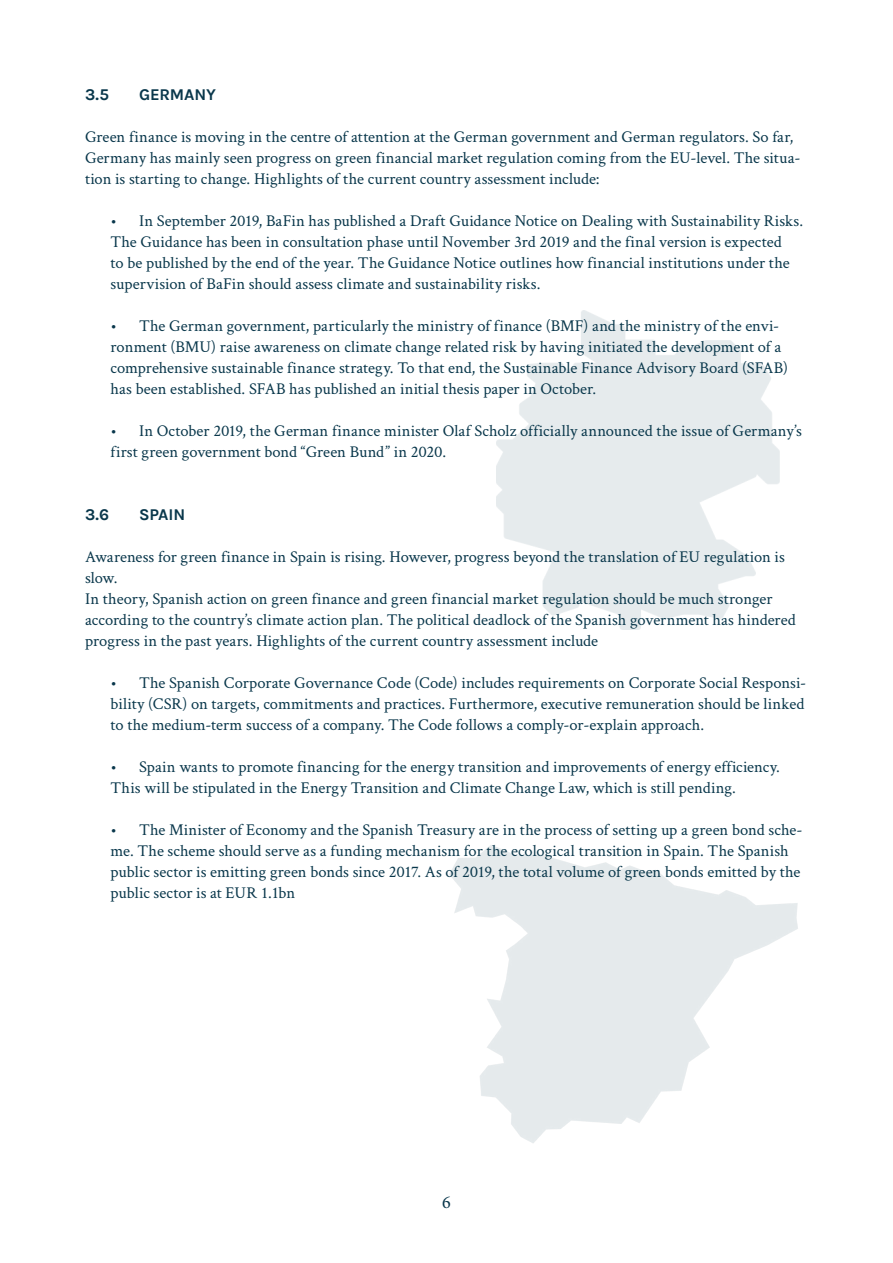
<style>
.page{position:relative;width:893px;height:1263px;background:#fff}
.page>*{position:absolute;margin:0;border:0;box-sizing:border-box;transform-origin:0 0}
.t1{font:18px "Minion Pro";color:#09374b}
.t2{font:16.5px/21px "Crimson Text";letter-spacing:.005em;color:#09374b}
.t3{font:700 16.5px "Karla";letter-spacing:-.01em;color:#09374b}
</style>
<div class="page">
<p class="t3" style="left:85px;top:85px;width:25px">3.5</p>
<p class="t3" style="left:139px;top:85px;width:79px">GERMANY</p>
<p class="t2" style="left:85px;top:126px;width:717px">Green finance is moving in the centre of attention at the German government and German regulators. So far,<br>Germany has mainly seen progress on green financial market regulation coming from the EU-level. The situa&shy;tion is starting to change. Highlights of the current country assessment include:</p>
<p class="t2" style="left:111px;top:210px;width:694px">• In September 2019, BaFin has published a Draft Guidance Notice on Dealing with Sustainability Risks.<br>The Guidance has been in consultation phase until November 3rd 2019 and the final version is expected<br>to be published by the end of the year. The Guidance Notice outlines how financial institutions under the supervision of BaFin should assess climate and sustainability risks.</p>
<p class="t2" style="left:111px;top:315px;width:679px">• The German government, particularly the ministry of finance (BMF) and the ministry of the envi&shy;ronment (BMU) raise awareness on climate change related risk by having initiated the development of a comprehensive sustainable finance strategy. To that end, the Sustainable Finance Advisory Board (SFAB) has been established. SFAB has published an initial thesis paper in October.</p>
<p class="t2" style="left:111px;top:420px;width:693px">• In October 2019, the German finance minister Olaf Scholz officially announced the issue of Germany’s first green government bond “Green Bund” in 2020.</p>
<p class="t3" style="left:85px;top:505px;width:26px">3.6</p>
<p class="t3" style="left:139px;top:505px;width:48px">SPAIN</p>
<p class="t2" style="left:85px;top:546px;width:701px">Awareness for green finance in Spain is rising. However, progress beyond the translation of EU regulation is slow.</p>
<p class="t2" style="left:85px;top:588px;width:712px">In theory, Spanish action on green finance and green financial market regulation should be much stronger according to the country’s climate action plan. The political deadlock of the Spanish government has hindered progress in the past years. Highlights of the current country assessment include</p>
<p class="t2" style="left:111px;top:672px;width:697px;text-align:justify">• The Spanish Corporate Governance Code (Code) includes requirements on Corporate Social Responsi&shy;bility (CSR) on targets, commitments and practices. Furthermore, executive remuneration should be linked to the medium-term success of a company. The Code follows a comply-or-explain approach.</p>
<p class="t2" style="left:111px;top:756px;width:671px">• Spain wants to promote financing for the energy transition and improvements of energy efficiency.<br>This will be stipulated in the Energy Transition and Climate Change Law, which is still pending.</p>
<p class="t2" style="left:111px;top:819px;width:693px">• The Minister of Economy and the Spanish Treasury are in the process of setting up a green bond sche&shy;me. The scheme should serve as a funding mechanism for the ecological transition in Spain. The Spanish public sector is emitting green bonds since 2017. As of 2019, the total volume of green bonds emitted by the public sector is at EUR 1.1bn</p>
<p class="t1" style="left:442px;top:1190px;width:10px">6</p>
</div>
